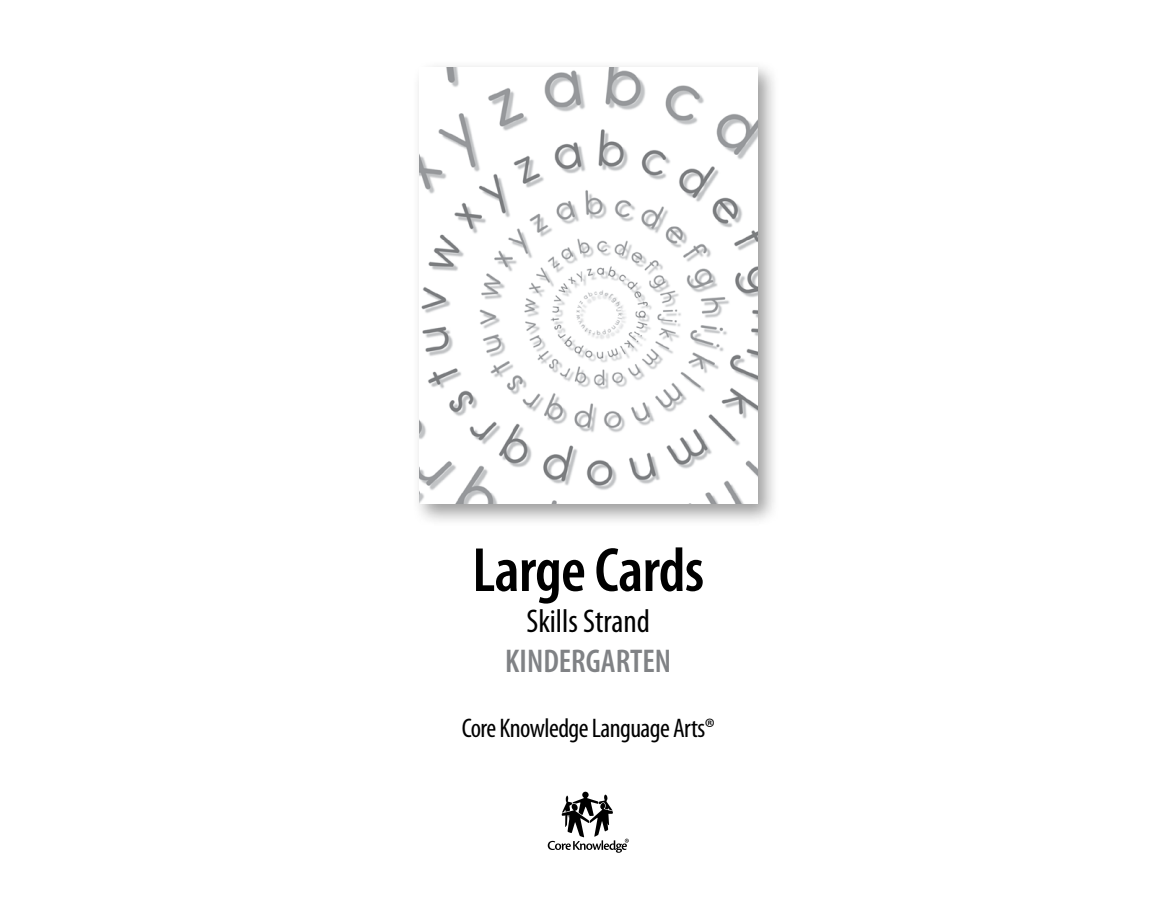
<style>
.page{position:relative;width:1175px;height:918px;background:#fff}
.page>*{position:absolute;margin:0;border:0;box-sizing:border-box;transform-origin:0 0}
.t1{font:600 condensed 63px "Myriad Pro";color:#000}
.t2{font:condensed 33px "Myriad Pro";color:#000}
.t3{font:600 condensed 33px "Myriad Pro";color:#808285}
.t4{font:condensed 27px "Myriad Pro";letter-spacing:-.02em;color:#000}
</style>
<div class="page">
<div style="left:411px;top:59px;width:368px;height:467px;background:#000;opacity:.4"></div>
<img style="left:419px;top:68px;width:338px;height:436px">
<svg style="left:548px;top:792px;width:80px;height:61px"></svg>
<h1 class="t1" style="left:472px;top:531px;width:233px">LARGE CARDS</h1>
<p class="t2" style="left:526px;top:601px;width:125px">Skills Strand</p>
<p class="t3" style="left:505px;top:641px;width:167px">KINDERGARTEN</p>
<p class="t4" style="left:462px;top:711px;width:254px">Core Knowledge Language Arts®</p>
</div>
